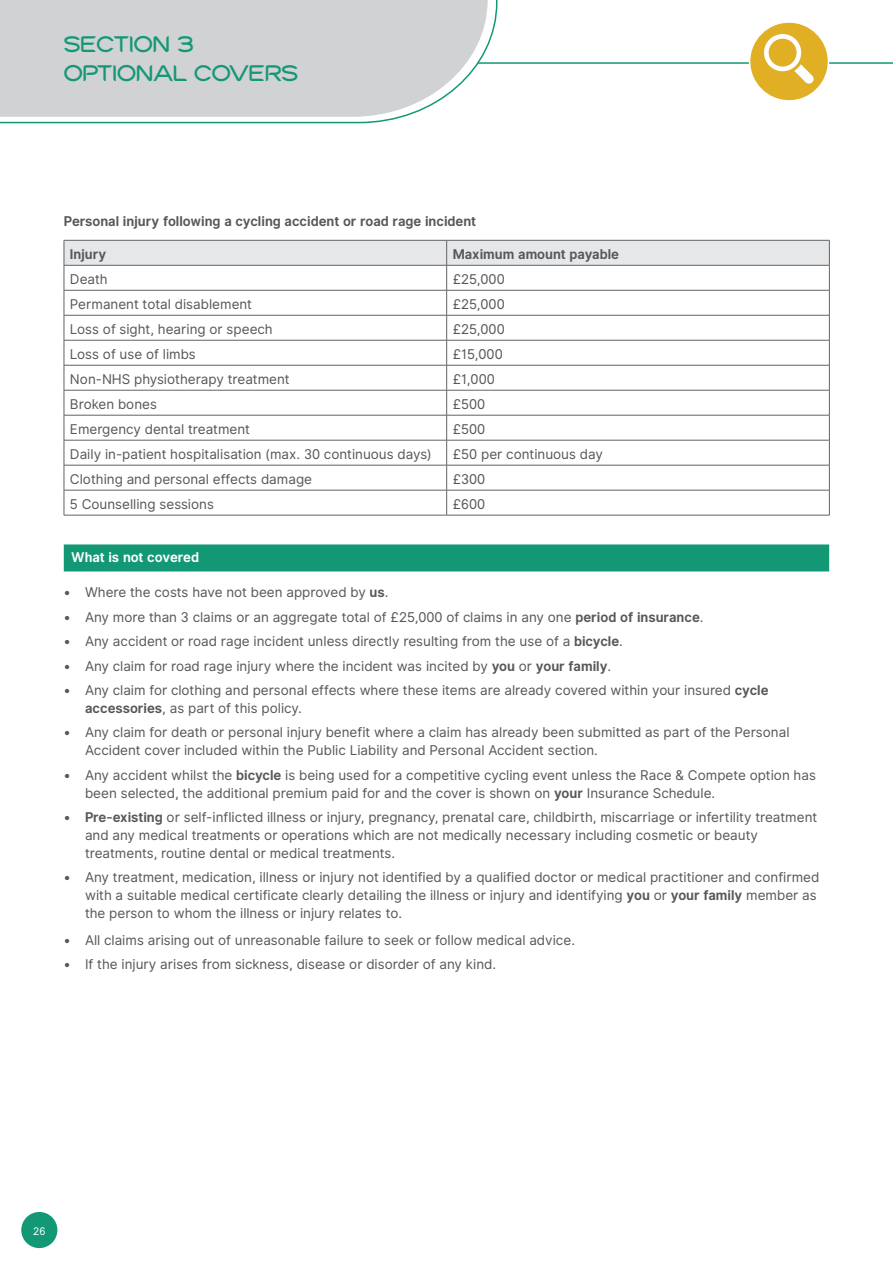
<style>
.page{position:relative;width:893px;height:1263px;background:#fff}
.page>*{position:absolute;margin:0;border:0;box-sizing:border-box;transform-origin:0 0}
.SECTION_HEADER{font:700 24px/28.8px "Cabourg";letter-spacing:-.01em;color:#139876}
.BODY_COPY{font:13.5px/18px "Inter UI";color:#57585a}
.BODY_COPY-2{font:700 13.5px "Inter UI";color:#57585a}
.BODY_COPY-3{font:700 13.5px "Inter UI";letter-spacing:-.005em;color:#fff}
.DEF_INDENT_2{font:10.5px "Inter UI";color:#fff}
.s1{font-weight:700}
</style>
<div class="page">
<div style="left:64px;top:544px;width:765px;height:27px;background:#139876"></div>
<svg style="left:64px;top:240px;width:766px;height:275px"></svg>
<hr style="left:64px;top:515px;width:383px;height:1px;background:#636366">
<hr style="left:447px;top:515px;width:383px;height:1px;background:#636366">
<div style="left:21px;top:1212px;width:36px;height:36px;background:#139876;border-radius:50%"></div>
<svg style="left:0;top:0;width:498px;height:124px;background:#d3d6d7"></svg>
<hr style="left:478px;top:62px;width:415px;height:2px;background:#139876">
<div style="left:750px;top:22px;width:78px;height:79px;background:#e1af23;border-radius:50%"></div>
<div style="left:749px;top:21px;width:80px;height:81px;border:2px solid #fff;border-radius:50%"></div>
<svg style="left:764px;top:34px;width:50px;height:50px"></svg>
<p class="SECTION_HEADER" style="left:64px;top:30px;width:236px">SECTION 3<br>OPTIONAL COVERS</p>
<p class="BODY_COPY-2" style="left:64px;top:212px;width:414px">Personal injury following a cycling accident or road rage incident</p>
<p class="BODY_COPY-2" style="left:70px;top:245px;width:38px">Injury</p>
<p class="BODY_COPY-2" style="left:453px;top:245px;width:168px">Maximum amount payable</p>
<p class="BODY_COPY" style="left:70px;top:271px;width:39px">Death</p>
<p class="BODY_COPY" style="left:453px;top:271px;width:54px">£25,000</p>
<p class="BODY_COPY" style="left:70px;top:296px;width:184px">Permanent total disablement</p>
<p class="BODY_COPY" style="left:453px;top:296px;width:54px">£25,000</p>
<p class="BODY_COPY" style="left:70px;top:321px;width:204px">Loss of sight, hearing or speech</p>
<p class="BODY_COPY" style="left:453px;top:321px;width:54px">£25,000</p>
<p class="BODY_COPY" style="left:70px;top:346px;width:127px">Loss of use of limbs</p>
<p class="BODY_COPY" style="left:453px;top:346px;width:52px">£15,000</p>
<p class="BODY_COPY" style="left:70px;top:371px;width:221px">Non-NHS physiotherapy treatment</p>
<p class="BODY_COPY" style="left:453px;top:371px;width:44px">£1,000</p>
<p class="BODY_COPY" style="left:70px;top:395px;width:89px">Broken bones</p>
<p class="BODY_COPY" style="left:453px;top:395px;width:34px">£500</p>
<p class="BODY_COPY" style="left:70px;top:420px;width:182px">Emergency dental treatment</p>
<p class="BODY_COPY" style="left:453px;top:420px;width:34px">£500</p>
<p class="BODY_COPY" style="left:70px;top:445px;width:363px">Daily in-patient hospitalisation (max. 30 continuous days)</p>
<p class="BODY_COPY" style="left:453px;top:445px;width:152px">£50 per continuous day</p>
<p class="BODY_COPY" style="left:70px;top:470px;width:244px">Clothing and personal effects damage</p>
<p class="BODY_COPY" style="left:453px;top:470px;width:34px">£300</p>
<p class="BODY_COPY" style="left:70px;top:495px;width:146px">5 Counselling sessions</p>
<p class="BODY_COPY" style="left:453px;top:495px;width:34px">£600</p>
<p class="BODY_COPY-3" style="left:71px;top:548px;width:129px">What is not covered</p>
<p class="BODY_COPY" style="left:64px;top:584px;width:326px">• Where the costs have not been approved by <span class="s1">us</span>.</p>
<p class="BODY_COPY" style="left:64px;top:608px;width:641px">• Any more than 3 claims or an aggregate total of £25,000 of claims in any one <span class="s1">period of insurance</span>.</p>
<p class="BODY_COPY" style="left:64px;top:632px;width:561px">• Any accident or road rage incident unless directly resulting from the use of a <span class="s1">bicycle</span>.</p>
<p class="BODY_COPY" style="left:64px;top:657px;width:549px">• Any claim for road rage injury where the incident was incited by <span class="s1">you</span> or <span class="s1">your family</span>.</p>
<p class="BODY_COPY" style="left:85px;top:681px;width:685px;text-indent:-21px">• Any claim for clothing and personal effects where these items are already covered within your insured <span class="s1">cycle accessories</span>, as part of this policy.</p>
<p class="BODY_COPY" style="left:85px;top:724px;width:706px;text-indent:-21px">• Any claim for death or personal injury benefit where a claim has already been submitted as part of the Personal<br>Accident cover included within the Public Liability and Personal Accident section.</p>
<p class="BODY_COPY" style="left:85px;top:766px;width:732px;text-indent:-21px">• Any accident whilst the <span class="s1">bicycle</span> is being used for a competitive cycling event unless the Race &amp; Compete option has been selected, the additional premium paid for and the cover is shown on <span class="s1">your</span> Insurance Schedule.</p>
<p class="BODY_COPY" style="left:85px;top:808px;width:734px;text-indent:-21px">• <span class="s1">Pre-existing</span> or self-inflicted illness or injury, pregnancy, prenatal care, childbirth, miscarriage or infertility treatment and any medical treatments or operations which are not medically necessary including cosmetic or beauty treatments, routine dental or medical treatments.</p>
<p class="BODY_COPY" style="left:85px;top:869px;width:736px;text-indent:-21px">• Any treatment, medication, illness or injury not identified by a qualified doctor or medical practitioner and confirmed with a suitable medical certificate clearly detailing the illness or injury and identifying <span class="s1">you</span> or <span class="s1">your family</span> member as the person to whom the illness or injury relates to.</p>
<p class="BODY_COPY" style="left:64px;top:931px;width:513px">• All claims arising out of unreasonable failure to seek or follow medical advice.</p>
<p class="BODY_COPY" style="left:64px;top:956px;width:434px">• If the injury arises from sickness, disease or disorder of any kind.</p>
<p class="DEF_INDENT_2" style="left:33px;top:1224px;width:14px">26</p>
</div>
